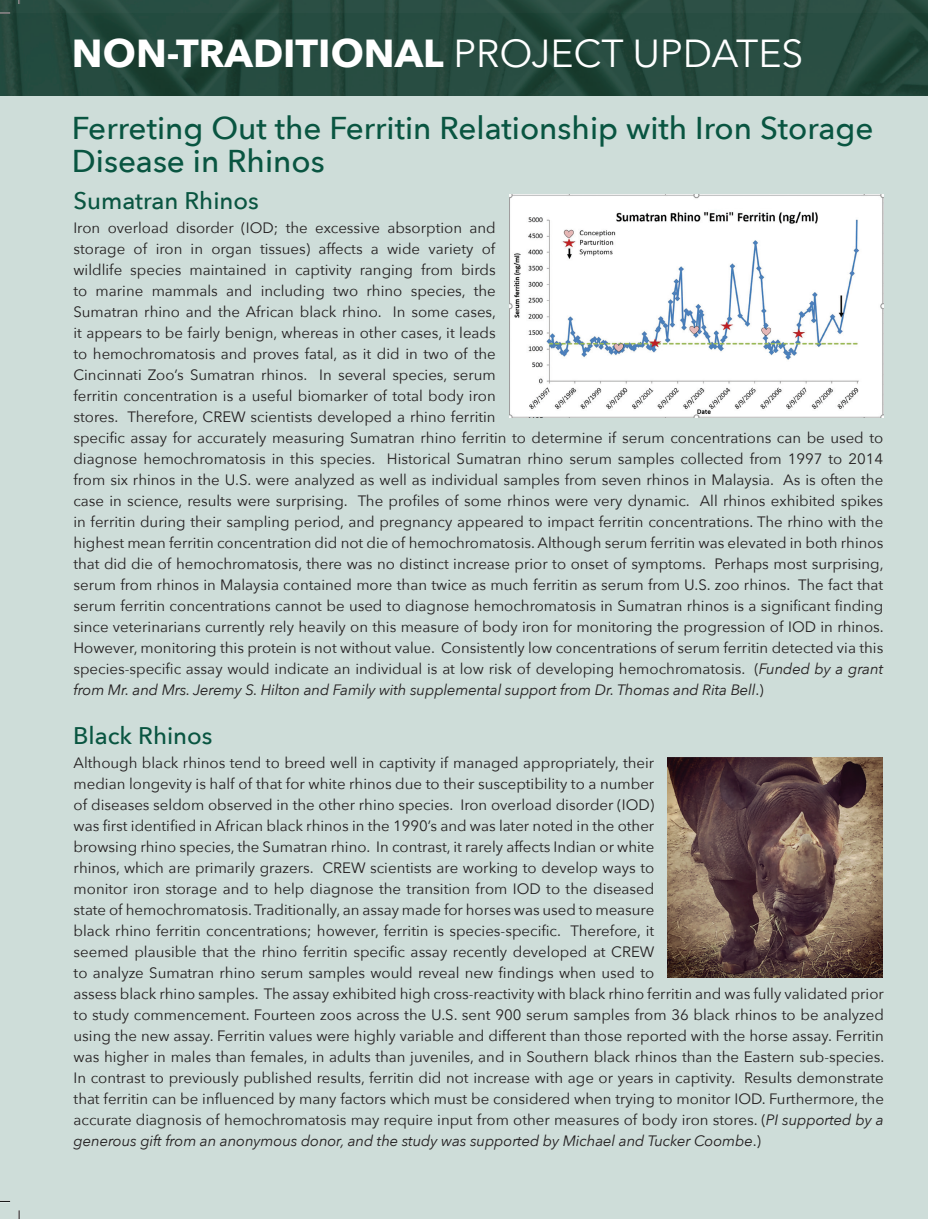
<style>
.page{position:relative;width:928px;height:1219px;background:#fff}
.page>*{position:absolute;margin:0;border:0;box-sizing:border-box;transform-origin:0 0}
.t1{font:700 39px "Avenir Next";color:#fff}
.t2{font:500 31.5px/33px "Avenir Next";color:#095541}
.t3{font:500 24px "Avenir Next";color:#095541}
.t4{font:15px/21px "Avenir Next";color:#231f20}
.s1{font-weight:400}
.s2{font-style:italic}
</style>
<div class="page">
<div style="left:0;top:13px;width:928px;height:1206px;background:#ceddd9"></div>
<img style="left:0;top:0;width:928px;height:95px">
<img style="left:668px;top:757px;width:214px;height:221px">
<img style="left:509px;top:194px;width:374px;height:223px">
<svg style="left:0;top:12px;width:10px;height:2px"></svg>
<svg style="left:18px;top:1210px;width:2px;height:9px"></svg>
<h1 class="t1" style="left:72px;top:19px;width:733px">NON-TRADITIONAL <span class="s1">PROJECT UPDATES</span></h1>
<h2 class="t2" style="left:72px;top:111px;width:803px">Ferreting Out the Ferritin Relationship with Iron Storage<br>Disease in Rhinos</h2>
<h3 class="t3" style="left:74px;top:180px;width:187px">Sumatran Rhinos</h3>
<p class="t4" style="left:73px;top:216px;width:811px">Iron overload disorder (IOD; the excessive absorption and<br>storage of iron in organ tissues) affects a wide variety of<br>wildlife species maintained in captivity ranging from birds<br>to marine mammals and including two rhino species, the<br>Sumatran rhino and the African black rhino. In some cases,<br>it appears to be fairly benign, whereas in other cases, it leads<br>to hemochromatosis and proves fatal, as it did in two of the<br>Cincinnati Zoo’s Sumatran rhinos. In several species, serum<br>ferritin concentration is a useful biomarker of total body iron<br>stores. Therefore, CREW scientists developed a rhino ferritin<br>specific assay for accurately measuring Sumatran rhino ferritin to determine if serum concentrations can be used to diagnose hemochromatosis in this species. Historical Sumatran rhino serum samples collected from 1997 to 2014 from six rhinos in the U.S. were analyzed as well as individual samples from seven rhinos in Malaysia. As is often the case in science, results were surprising. The profiles of some rhinos were very dynamic. All rhinos exhibited spikes in ferritin during their sampling period, and pregnancy appeared to impact ferritin concentrations. The rhino with the highest mean ferritin concentration did not die of hemochromatosis. Although serum ferritin was elevated in both rhinos that did die of hemochromatosis, there was no distinct increase prior to onset of symptoms. Perhaps most surprising, serum from rhinos in Malaysia contained more than twice as much ferritin as serum from U.S. zoo rhinos. The fact that serum ferritin concentrations cannot be used to diagnose hemochromatosis in Sumatran rhinos is a significant finding since veterinarians currently rely heavily on this measure of body iron for monitoring the progression of IOD in rhinos.<br>However, monitoring this protein is not without value. Consistently low concentrations of serum ferritin detected via this species-specific assay would indicate an individual is at low risk of developing hemochromatosis. (<span class="s2">Funded by a grant from Mr. and Mrs. Jeremy S. Hilton and Family with supplemental support from Dr. Thomas and Rita Bell</span>.)</p>
<h3 class="t3" style="left:73px;top:715px;width:141px">Black Rhinos</h3>
<p class="t4" style="left:74px;top:752px;width:812px">Although black rhinos tend to breed well in captivity if managed appropriately, their<br>median longevity is half of that for white rhinos due to their susceptibility to a number<br>of diseases seldom observed in the other rhino species. Iron overload disorder (IOD)<br>was first identified in African black rhinos in the 1990’s and was later noted in the other<br>browsing rhino species, the Sumatran rhino. In contrast, it rarely affects Indian or white<br>rhinos, which are primarily grazers. CREW scientists are working to develop ways to<br>monitor iron storage and to help diagnose the transition from IOD to the diseased<br>state of hemochromatosis. Traditionally, an assay made for horses was used to measure<br>black rhino ferritin concentrations; however, ferritin is species-specific. Therefore, it<br>seemed plausible that the rhino ferritin specific assay recently developed at CREW<br>to analyze Sumatran rhino serum samples would reveal new findings when used to<br>assess black rhino samples. The assay exhibited high cross-reactivity with black rhino ferritin and was fully validated prior to study commencement. Fourteen zoos across the U.S. sent 900 serum samples from 36 black rhinos to be analyzed using the new assay. Ferritin values were highly variable and different than those reported with the horse assay. Ferritin was higher in males than females, in adults than juveniles, and in Southern black rhinos than the Eastern sub-species.<br>In contrast to previously published results, ferritin did not increase with age or years in captivity. Results demonstrate that ferritin can be influenced by many factors which must be considered when trying to monitor IOD. Furthermore, the accurate diagnosis of hemochromatosis may require input from other measures of body iron stores. (<span class="s2">PI supported by a generous gift from an anonymous donor, and the study was supported by Michael and Tucker Coombe</span>.)</p>
</div>
